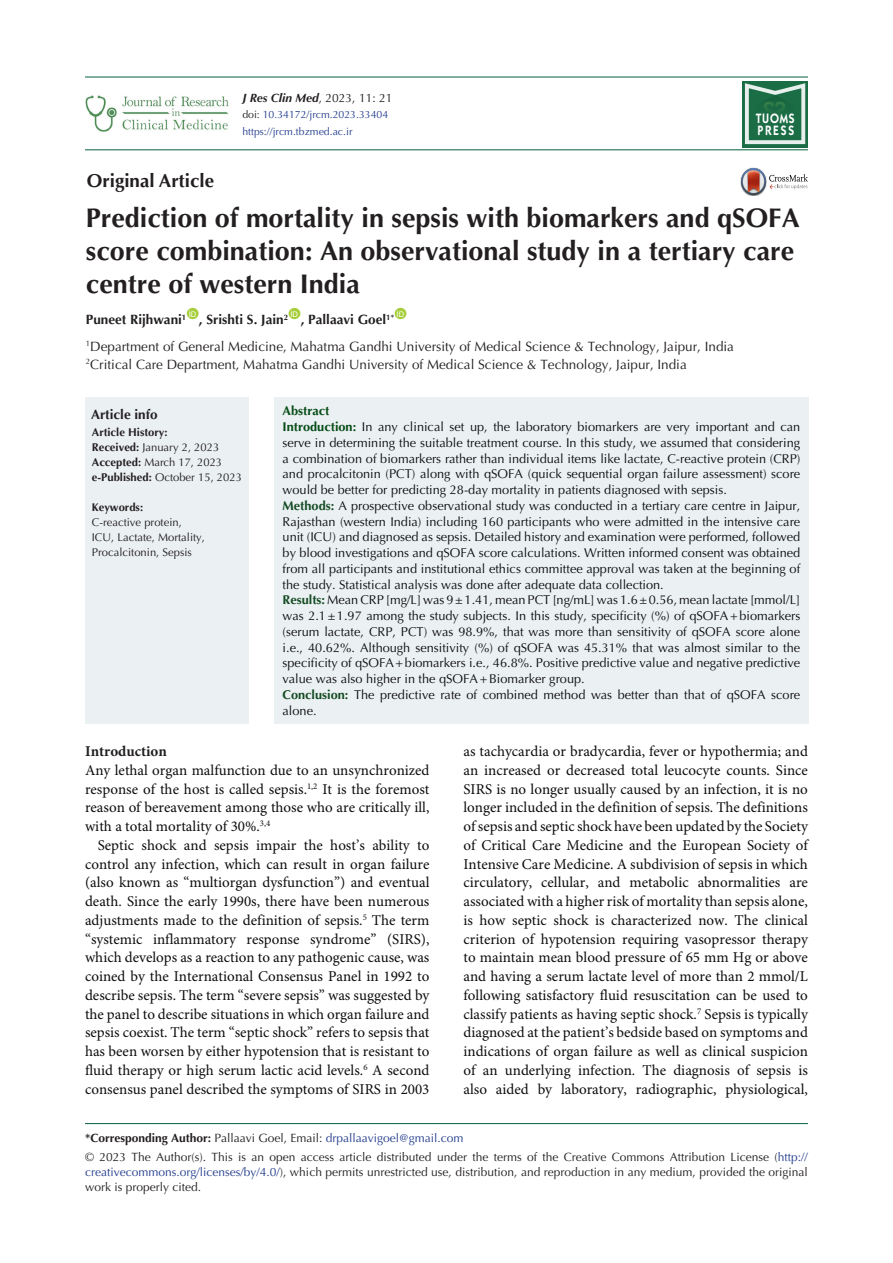
<style>
.page{position:relative;width:893px;height:1263px;background:#fff}
.page>*{position:absolute;margin:0;border:0;box-sizing:border-box;transform-origin:0 0}
.t1{font:700 27px/33px "Optima LT Std";color:#231f20}
.t2{font:700 18.75px "Optima LT Std";color:#231f20}
.Default{font:15px/18.8px "Minion Pro";color:#0d0d0d;text-align:justify}
.t3{font:700 15px "Minion Pro";color:#231f20}
.t4{font:600 13.65px/12px "ITC Kabel Std";letter-spacing:.11em;color:#fff;scale:.85 1}
.t5{font:13.5px "Optima LT Std";color:#231f20}
.t6{font:700 13.5px "Optima LT Std";color:#231f20}
.t7{font:12.75px/15.8px "Optima LT Std";color:#0d0d0d;text-align:justify}
.t8{font:700 12.75px "Optima LT Std";color:#054b14}
.corresponding{font:12px/15px "Optima LT Std";color:#231f20;text-align:justify}
.corresponding-2{font:12px "Optima LT Std";color:#253f8e}
.t9{font:italic 700 12px "Optima LT Std";color:#231f20}
.t10{font:11.25px/15px "Optima LT Std";color:#231f20}
.t11{font:700 11.25px "Optima LT Std";color:#231f20}
.t12{font:10.5px "Optima LT Std";color:#253f8e}
.t13{font:7.8px "Arial";color:#fff}
.s1{font-weight:400;font-style:normal}
.s2{color:#231f20}
.s3{font-weight:700}
.s4{font-weight:700;color:#054b14}
.s5{font-weight:700;color:#144b23}
.s6{font-weight:700;color:#231f20}
.s7{color:#253f8e}
</style>
<div class="page">
<hr style="left:85px;top:149px;width:723px;height:1px;background:#1e7252">
<hr style="left:85px;top:76px;width:723px;height:2px;background:#1e7252">
<div style="left:187px;top:308px;width:12px;height:11px;background:#a6ce39;border-radius:50%"></div>
<div style="left:289px;top:308px;width:11px;height:11px;background:#a6ce39;border-radius:50%"></div>
<div style="left:395px;top:308px;width:11px;height:11px;background:#a6ce39;border-radius:50%"></div>
<div style="left:85px;top:398px;width:164px;height:326px;background:#ebf0f3"></div>
<div style="left:274px;top:398px;width:535px;height:326px;background:#ebf0f3"></div>
<svg style="left:741px;top:168px;width:67px;height:27px"></svg>
<hr style="left:85px;top:1123px;width:723px;height:1px;background:#1e7252">
<img style="left:85px;top:95px;width:144px;height:37px">
<div style="left:742px;top:81px;width:66px;height:66px;background:linear-gradient(to right,#1c6e47,#1b6d46)"></div>
<svg style="left:745px;top:83px;width:60px;height:61px;background:#4b8b6c"></svg>
<p class="t2" style="left:87px;top:170px;width:129px">Original Article</p>
<p class="t9" style="left:242px;top:90px;width:151px">J Res Clin Med<span class="s1">, 2023, 11: 21</span></p>
<p class="t12" style="left:242px;top:109px;width:147px"><span class="s2">doi:</span> 10.34172/jrcm.2023.33404</p>
<p class="t12" style="left:242px;top:126px;width:112px">https://jrcm.tbzmed.ac.ir</p>
<p class="t4" style="left:756px;top:113px;width:47px">TUOMS<br>PRESS</p>
<p class="t1" style="left:86px;top:202px;width:715px">Prediction of mortality in sepsis with biomarkers and qSOFA score combination: An observational study in a tertiary care centre of western India</p>
<p class="t6" style="left:86px;top:312px;width:102px">Puneet Rijhwani<sup>1</sup></p>
<p class="t13" style="left:396px;top:308px;width:9px">ID</p>
<p class="t5" style="left:86px;top:338px;width:650px"><sup>1</sup>Department of General Medicine, Mahatma Gandhi University of Medical Science &amp; Technology, Jaipur, India</p>
<p class="t5" style="left:86px;top:356px;width:602px"><sup>2</sup>Critical Care Department, Mahatma Gandhi University of Medical Science &amp; Technology, Jaipur, India</p>
<p class="t13" style="left:189px;top:308px;width:9px">ID</p>
<p class="t13" style="left:290px;top:308px;width:9px">ID</p>
<p class="t6" style="left:199px;top:312px;width:91px">, Srishti S. Jain<sup>2</sup></p>
<p class="t6" style="left:301px;top:312px;width:95px">, Pallaavi Goel<sup>1*</sup></p>
<p class="t6" style="left:91px;top:406px;width:68px">Article info</p>
<p class="t11" style="left:92px;top:426px;width:77px">Article History:</p>
<p class="t10" style="left:92px;top:440px;width:129px"><span class="s3">Received:</span> January 2, 2023</p>
<p class="t10" style="left:92px;top:455px;width:132px"><span class="s3">Accepted:</span> March 17, 2023</p>
<p class="t10" style="left:92px;top:470px;width:152px"><span class="s3">e-Published:</span> October 15, 2023</p>
<p class="t11" style="left:92px;top:501px;width:53px">Keywords:</p>
<p class="t10" style="left:92px;top:515px;width:115px">C-reactive protein,<br>ICU, Lactate, Mortality,<br>Procalcitonin, Sepsis</p>
<p class="t8" style="left:283px;top:404px;width:48px">Abstract</p>
<p class="t7" style="left:283px;top:419px;width:519px"><span class="s4">Introduction:</span> In any clinical set up, the laboratory biomarkers are very important and can serve in determining the suitable treatment course. In this study, we assumed that considering a combination of biomarkers rather than individual items like lactate, C-reactive protein (CRP) and procalcitonin (PCT) along with qSOFA (quick sequential organ failure assessment) score would be better for predicting 28-day mortality in patients diagnosed with sepsis.</p>
<p class="t7" style="left:283px;top:498px;width:519px"><span class="s5">Methods:</span> A prospective observational study was conducted in a tertiary care centre in Jaipur, Rajasthan (western India) including 160 participants who were admitted in the intensive care unit (ICU) and diagnosed as sepsis. Detailed history and examination were performed, followed by blood investigations and qSOFA score calculations. Written informed consent was obtained from all participants and institutional ethics committee approval was taken at the beginning of the study. Statistical analysis was done after adequate data collection.</p>
<p class="t7" style="left:283px;top:592px;width:519px"><span class="s5">Results:</span> Mean CRP [mg/L] was 9±1.41, mean PCT [ng/mL] was 1.6±0.56, mean lactate [mmol/L] was 2.1±1.97 among the study subjects. In this study, specificity (%) of qSOFA+biomarkers (serum lactate, CRP, PCT) was 98.9%, that was more than sensitivity of qSOFA score alone i.e., 40.62%. Although sensitivity (%) of qSOFA was 45.31% that was almost similar to the specificity of qSOFA+biomarkers i.e., 46.8%. Positive predictive value and negative predictive value was also higher in the qSOFA+Biomarker group.</p>
<p class="t7" style="left:283px;top:687px;width:519px"><span class="s5">Conclusion:</span> The predictive rate of combined method was better than that of qSOFA score alone.</p>
<p class="t3" style="left:85px;top:741px;width:83px">Introduction</p>
<p class="Default" style="left:85px;top:761px;width:346px">Any lethal organ malfunction due to an unsynchronized response of the host is called sepsis.<sup>1,2</sup> It is the foremost reason of bereavement among those who are critically ill, with a total mortality of 30%.<sup>3,4</sup></p>
<p class="Default" style="left:85px;top:836px;width:346px;text-indent:13px">Septic shock and sepsis impair the host’s ability to control any infection, which can result in organ failure (also known as “multiorgan dysfunction”) and eventual death. Since the early 1990s, there have been numerous adjustments made to the definition of sepsis.<sup>5</sup> The term “systemic inflammatory response syndrome” (SIRS), which develops as a reaction to any pathogenic cause, was coined by the International Consensus Panel in 1992 to describe sepsis. The term “severe sepsis” was suggested by the panel to describe situations in which organ failure and sepsis coexist. The term “septic shock” refers to sepsis that has been worsen by either hypotension that is resistant to fluid therapy or high serum lactic acid levels.<sup>6</sup> A second consensus panel described the symptoms of SIRS in 2003</p>
<p class="Default" style="left:463px;top:743px;width:346px">as tachycardia or bradycardia, fever or hypothermia; and an increased or decreased total leucocyte counts. Since SIRS is no longer usually caused by an infection, it is no longer included in the definition of sepsis. The definitions of sepsis and septic shock have been updated by the Society of Critical Care Medicine and the European Society of Intensive Care Medicine. A subdivision of sepsis in which circulatory, cellular, and metabolic abnormalities are associated with a higher risk of mortality than sepsis alone, is how septic shock is characterized now. The clinical criterion of hypotension requiring vasopressor therapy to maintain mean blood pressure of 65 mm Hg or above and having a serum lactate level of more than 2 mmol/L following satisfactory fluid resuscitation can be used to classify patients as having septic shock.<sup>7</sup> Sepsis is typically diagnosed at the patient’s bedside based on symptoms and indications of organ failure as well as clinical suspicion of an underlying infection. The diagnosis of sepsis is also aided by laboratory, radiographic, physiological,</p>
<p class="corresponding-2" style="left:85px;top:1131px;width:380px"><span class="s6">*Corresponding Author:</span> <span class="s2">Pallaavi Goel, Email:</span> drpallaavigoel@gmail.com</p>
<p class="corresponding" style="left:85px;top:1149px;width:724px">© 2023 The Author(s). This is an open access article distributed under the terms of the Creative Commons Attribution License (<span class="s7">http:// creativecommons.org/licenses/by/4.0/</span>), which permits unrestricted use, distribution, and reproduction in any medium, provided the original work is properly cited.</p>
</div>
